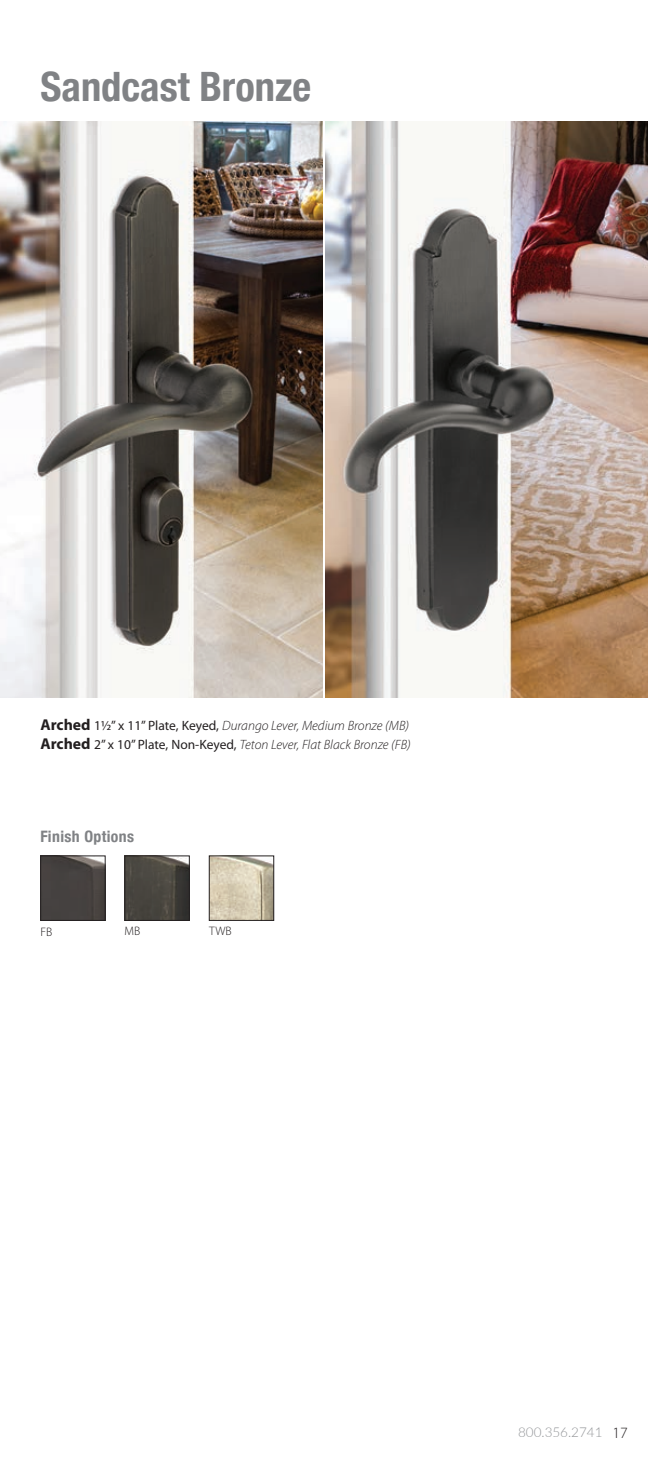
<style>
.page{position:relative;width:648px;height:1458px;background:#fff}
.page>*{position:absolute;margin:0;border:0;box-sizing:border-box;transform-origin:0 0}
.t1{font:700 condensed 40.5px "Helvetica Neue";color:#808285}
.t2{font:700 condensed 15.75px "Helvetica Neue";letter-spacing:.025em;color:#808285}
.t3{font:italic 300 13.5px "Myriad Pro";color:#231f20}
.t4{font:300 13.5px "Lato";color:#939598}
.t5{font:300 12.38px "Myriad Pro";color:#231f20}
.s1{font-weight:700;font-style:normal;font-size:15.75px}
.s2{font-weight:400;font-style:normal}
.s3{font-family:"Myriad Pro";font-size:15.75px;color:#231f20}
</style>
<div class="page">
<img style="left:0;top:121px;width:648px;height:576px">
<hr style="left:323px;top:119px;width:2px;height:581px;background:#fff">
<img style="left:43px;top:858px;width:60px;height:61px">
<div style="left:41px;top:856px;width:64px;height:65px;border:1px solid #231f20"></div>
<img style="left:127px;top:858px;width:61px;height:61px">
<div style="left:125px;top:856px;width:65px;height:65px;border:1px solid #231f20"></div>
<img style="left:211px;top:858px;width:61px;height:61px">
<div style="left:209px;top:856px;width:65px;height:65px;border:1px solid #231f20"></div>
<p class="t1" style="left:40px;top:53px;width:272px">Sandcast Bronze</p>
<p class="t3" style="left:40px;top:718px;width:370px"><span class="s1">Arched</span> <span class="s2">11/2” x 11” Plate, Keyed,</span> Durango Lever, Medium Bronze (MB)</p>
<p class="t3" style="left:40px;top:737px;width:372px"><span class="s1">Arched</span> <span class="s2">2” x 10” Plate, Non-Keyed,</span> Teton Lever, Flat Black Bronze (FB)</p>
<p class="t2" style="left:40px;top:823px;width:95px">Finish Options</p>
<p class="t5" style="left:40px;top:925px;width:13px">FB</p>
<p class="t5" style="left:125px;top:924px;width:17px">MB</p>
<p class="t5" style="left:209px;top:924px;width:24px">TWB</p>
<p class="t4" style="left:518px;top:1423px;width:111px">800.356.2741 <span class="s3">17</span></p>
</div>
